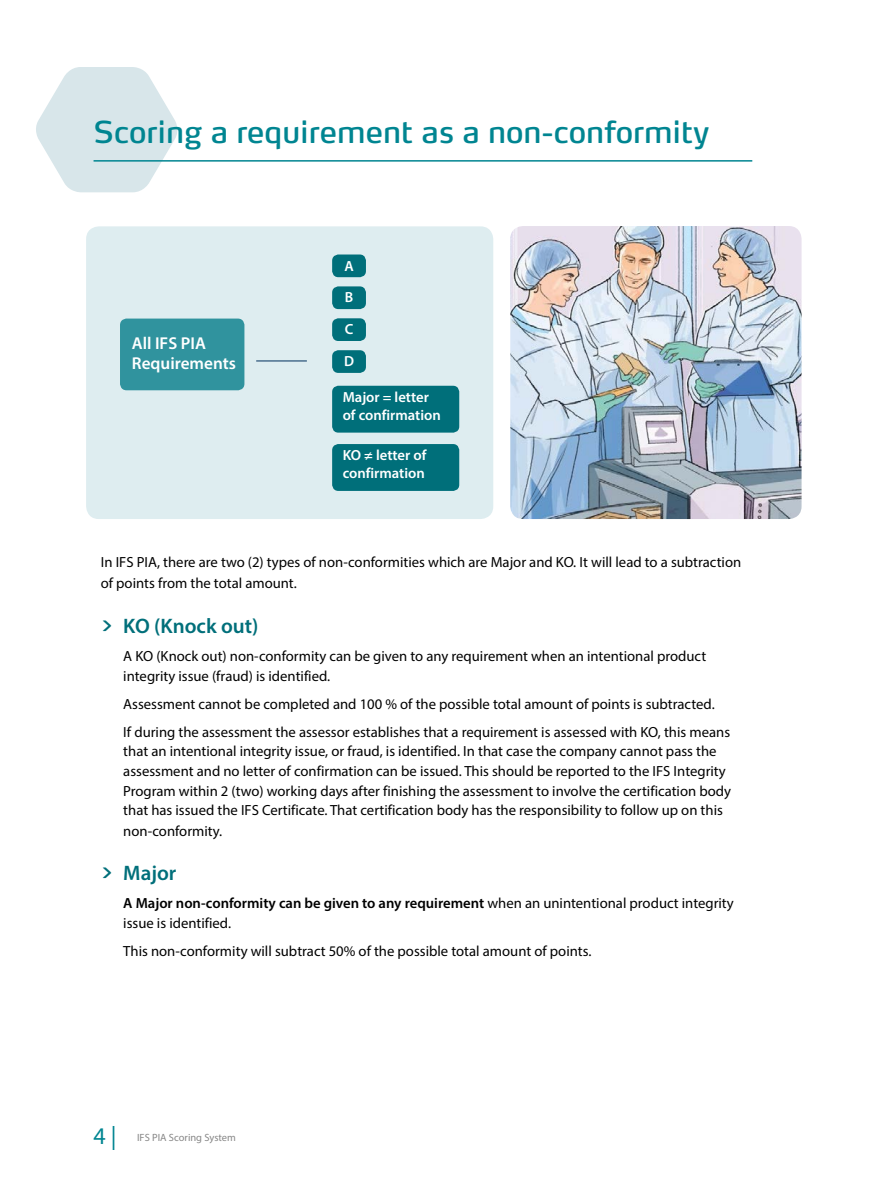
<style>
.page{position:relative;width:893px;height:1187px;background:#fff}
.page>*{position:absolute;margin:0;border:0;box-sizing:border-box;transform-origin:0 0}
.t1{font:30px "Max OT";color:#008591}
.t2{font:24px "Myriad Pro";color:#008591}
.t3{font:600 21px "Myriad Pro";color:#006f7a}
.t4{font:600 17.25px/19.5px "Myriad Pro";color:#fff}
.t5{font:14.7px/19.8px "Myriad Pro";color:#000}
.t6{font:600 14.7px/32px "Myriad Pro";color:#fff}
.t7{font:10.5px "Myriad Pro";color:#878787}
.s1{font-family:"Neo Sans";font-weight:500}
.s2{font-weight:600}
</style>
<div class="page">
<svg style="left:36px;top:67px;width:142px;height:125px"></svg>
<div style="left:86px;top:226px;width:407px;height:293px;background:#deedf0;border-radius:13px"></div>
<div style="left:332px;top:318px;width:34px;height:23px;background:#006f7a;border-radius:6px"></div>
<div style="left:332px;top:350px;width:34px;height:23px;background:#006f7a;border-radius:6px"></div>
<div style="left:332px;top:386px;width:127px;height:46px;background:#006f7a;border-radius:6px"></div>
<div style="left:332px;top:444px;width:127px;height:47px;background:#006f7a;border-radius:6px"></div>
<div style="left:332px;top:254px;width:34px;height:23px;background:#006f7a;border-radius:6px"></div>
<div style="left:332px;top:286px;width:34px;height:23px;background:#006f7a;border-radius:6px"></div>
<div style="left:120px;top:318px;width:124px;height:72px;background:#30939e;border-radius:7px"></div>
<hr style="left:256px;top:360px;width:51px;height:1px;background:#002f5d">
<img style="left:510px;top:226px;width:291px;height:293px">
<hr style="left:94px;top:160px;width:658px;height:2px;background:#008591">
<h1 class="t1" style="left:94px;top:113px;width:617px">Scoring a requirement as a non-conformity</h1>
<p class="t4" style="left:132px;top:333px;width:106px">All IFS PIA<br>Requirements</p>
<p class="t6" style="left:344px;top:249px;width:11px">A<br>B</p>
<p class="t6" style="left:344px;top:313px;width:12px">C<br>D</p>
<p class="t6" style="left:343px;top:387px;width:100px;line-height:18.3px">Major = letter of confirmation</p>
<p class="t6" style="left:343px;top:445px;width:85px;line-height:18.3px">KO ≠ letter of confirmation</p>
<p class="t5" style="left:101px;top:551px;width:642px;line-height:20.7px">In IFS PIA, there are two (2) types of non-conformities which are Major and KO. It will lead to a subtraction of points from the total amount.</p>
<h3 class="t3" style="left:101px;top:613px;width:159px"><span class="s1">&gt;</span> KO (Knock out)</h3>
<p class="t5" style="left:123px;top:646px;width:584px">A KO (Knock out) non-conformity can be given to any requirement when an intentional product integrity issue (fraud) is identified.</p>
<p class="t5" style="left:123px;top:689px;width:608px;line-height:28px">Assessment cannot be completed and 100 % of the possible total amount of points is subtracted.<br>If during the assessment the assessor establishes that a requirement is assessed with KO, this means</p>
<p class="t5" style="left:123px;top:741px;width:609px">that an intentional integrity issue, or fraud, is identified. In that case the company cannot pass the assessment and no letter of confirmation can be issued. This should be reported to the IFS Integrity Program within 2 (two) working days after finishing the assessment to involve the certification body that has issued the IFS Certificate. That certification body has the responsibility to follow up on this non-conformity.</p>
<h3 class="t3" style="left:101px;top:859px;width:77px"><span class="s1">&gt;</span> Major</h3>
<p class="t5" style="left:123px;top:893px;width:612px"><span class="s2">A Major non-conformity can be given to any requirement</span> when an unintentional product integrity issue is identified.</p>
<p class="t5" style="left:123px;top:940px;width:470px">This non-conformity will subtract 50% of the possible total amount of points.</p>
<h2 class="t2" style="left:94px;top:1121px;width:25px">4 |</h2>
<p class="t7" style="left:137px;top:1130px;width:100px">IFS PIA Scoring System</p>
</div>
